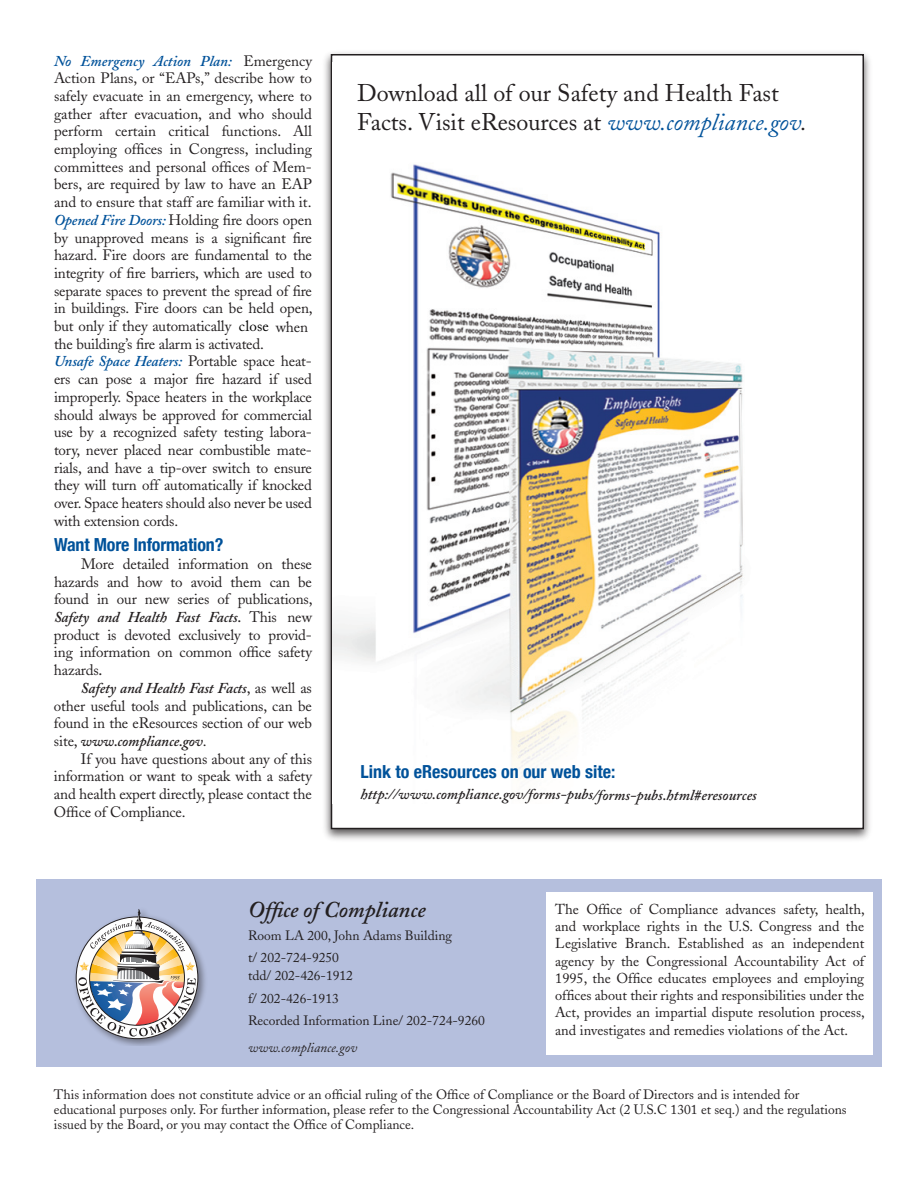
<style>
.page{position:relative;width:918px;height:1188px;background:#fff}
.page>*{position:absolute;margin:0;border:0;box-sizing:border-box;transform-origin:0 0}
.t1{font:24px/28.5px "Adobe Caslon";color:#231f20}
.t2{font:italic 600 22.5px "Adobe Caslon";color:#231f20}
.t3{font:700 condensed 18px "Helvetica Neue";color:#01529a}
.t4{font:15px/17.7px "Adobe Caslon";letter-spacing:-.01em;color:#231f20;text-align:justify}
.t5{font:italic 600 15px "Adobe Caslon";color:#231f20}
.t6{font:15px "Adobe Caslon";letter-spacing:.01em;color:#000}
.t7{font:14.25px/17.2px "Adobe Caslon";color:#231f20;text-align:justify}
.t8{font:13.5px/15px "Adobe Caslon";color:#231f20}
.t9{font:italic 13.5px "Adobe Caslon";color:#231f20}
.s1{font-weight:600;font-style:italic;color:#01529a}
.s2{font-weight:600;font-style:italic}
.s3{color:#231f20}
.s4{font-style:italic;color:#01529a}
.s5{font-style:italic}
</style>
<div class="page">
<div style="left:321px;top:49px;width:553px;height:795px;background:#231f20;opacity:.75"></div>
<div style="left:332px;top:55px;width:531px;height:774px;background:#fff"></div>
<img style="left:333px;top:164px;width:410px;height:611px">
<div style="left:36px;top:880px;width:846px;height:187px;background:#b5bfdd"></div>
<div style="left:546px;top:892px;width:327px;height:163px;background:#fff"></div>
<div style="left:71px;top:905px;width:138px;height:140px;background:#231f20;opacity:.5"></div>
<svg style="left:78px;top:909px;width:118px;height:128px"></svg>
<p class="t4" style="left:54px;top:52px;width:260px"><span class="s1">No Emergency Action Plan:</span> Emergency Action Plans, or “EAPs,” describe how to safely evacuate in an emergency, where to gather after evacuation, and who should perform certain critical functions. All employing offices in Congress, including committees and personal offices of Mem&shy;bers, are required by law to have an EAP and to ensure that staff are familiar with it.</p>
<p class="t4" style="left:54px;top:211px;width:260px;text-align:left"><span class="s1">Opened Fire Doors:</span> Holding fire doors open by unapproved means is a significant fire hazard. Fire doors are fundamental to the integrity of fire barriers, which are used to separate spaces to prevent the spread of fire in buildings. Fire doors can be held open, but only if they automatically<br>the building’s fire alarm is activated.</p>
<p class="t4" style="left:54px;top:353px;width:260px"><span class="s1">Unsafe Space Heaters:</span> Portable space heat&shy;ers can pose a major fire hazard if used improperly. Space heaters in the workplace should always be approved for commercial use by a recognized safety testing labora&shy;tory, never placed near combustible mate&shy;rials, and have a tip-over switch to ensure they will turn off automatically if knocked over. Space heaters should also never be used with extension cords.</p>
<h2 class="t3" style="left:54px;top:534px;width:171px">Want More Information?</h2>
<p class="t4" style="left:54px;top:555px;width:260px;text-indent:27px">More detailed information on these hazards and how to avoid them can be found in our new series of publications, <span class="s2">Safety and Health Fast Facts.</span> This new product is devoted exclusively to provid&shy;ing information on common office safety hazards<span class="s2">.</span></p>
<p class="t4" style="left:54px;top:679px;width:260px;text-indent:27px"><span class="s2">Safety and Health Fast Facts</span>, as well as other useful tools and publications, can be found in the eResources section of our web site, <span class="s2">www.compliance.gov</span>.</p>
<p class="t4" style="left:54px;top:750px;width:260px;text-indent:27px">If you have questions about any of this information or want to speak with a safety and health expert directly, please contact the Office of Compliance.</p>
<p class="t6" style="left:239px;top:317px;width:71px">close <span class="s3">when</span></p>
<p class="t1" style="left:357px;top:79px;width:451px">Download all of our Safety and Health Fast<br>Facts. Visit eResources at <span class="s4">www.compliance.gov</span><span class="s5">.</span></p>
<p class="t3" style="left:361px;top:761px;width:257px">Link to eResources on our web site:</p>
<p class="t5" style="left:361px;top:786px;width:398px">http://www.compliance.gov/forms-pubs/forms-pubs.html#eresources</p>
<p class="t2" style="left:248px;top:897px;width:179px">Office of Compliance</p>
<p class="t8" style="left:248px;top:928px;width:205px">Room LA 200, John Adams Building</p>
<p class="t8" style="left:248px;top:950px;width:92px">t/ 202-724-9250</p>
<p class="t8" style="left:248px;top:968px;width:106px">tdd/ 202-426-1912</p>
<p class="t8" style="left:248px;top:991px;width:92px">f/ 202-426-1913</p>
<p class="t8" style="left:248px;top:1013px;width:238px">Recorded Information Line/ 202-724-9260</p>
<p class="t9" style="left:248px;top:1040px;width:111px">www.compliance.gov</p>
<p class="t7" style="left:555px;top:901px;width:311px">The Office of Compliance advances safety, health, and workplace rights in the U.S. Congress and the Legislative Branch. Established as an independent agency by the Congressional Accountability Act of 1995, the Office educates employees and employing offices about their rights and responsibilities under the Act, provides an impartial dispute resolution process, and investigates and remedies violations of the Act.</p>
<p class="t8" style="left:54px;top:1087px;width:794px">This information does not constitute advice or an official ruling of the Office of Compliance or the Board of Directors and is intended for educational purposes only. For further information, please refer to the Congressional Accountability Act (2 U.S.C 1301 et seq.) and the regulations issued by the Board, or you may contact the Office of Compliance.</p>
</div>
